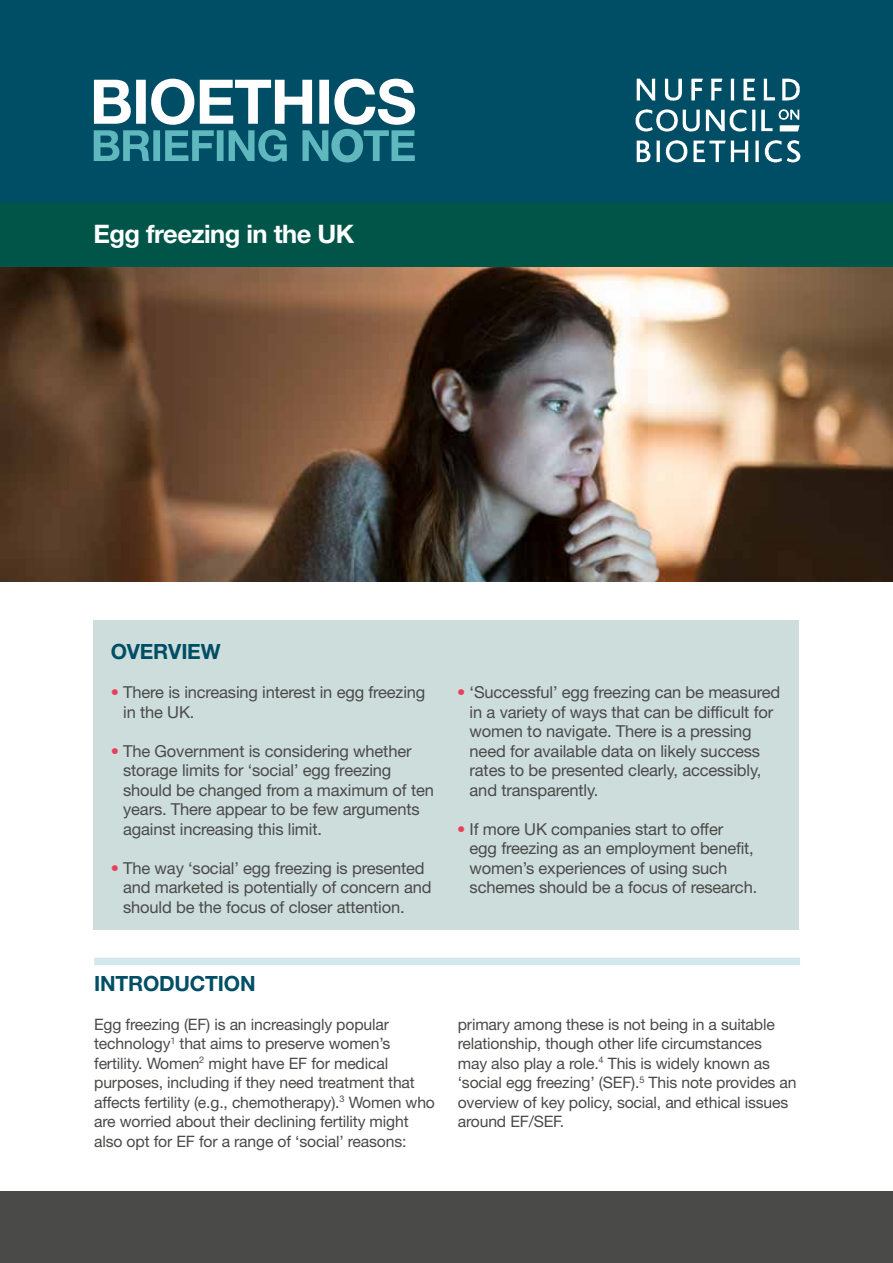
<style>
.page{position:relative;width:893px;height:1263px;background:#fff}
.page>*{position:absolute;margin:0;border:0;box-sizing:border-box;transform-origin:0 0}
.t1{font:700 25.5px "Helvetica Neue LT Pro";letter-spacing:-.02em;color:#fff}
.t2{font:700 21px "Helvetica Neue LT Pro";letter-spacing:-.01em;color:#004e65}
.t3{font:16.5px/19.5px "Helvetica Neue LT Pro";letter-spacing:-.01em;color:#4a4a49}
.t4{font:15.75px/19.5px "Helvetica Neue LT Pro";letter-spacing:-.01em;color:#4a4a49}
.s1{color:#e83f5e}
</style>
<div class="page">
<div style="left:94px;top:620px;width:705px;height:310px;background:#ccdddb"></div>
<div style="left:94px;top:958px;width:706px;height:7px;background:#d2e8eb"></div>
<img style="left:0;top:267px;width:893px;height:314px">
<div style="left:0;top:202px;width:893px;height:65px;background:#005549"></div>
<div style="left:0;top:1191px;width:893px;height:72px;background:#4a4a49"></div>
<div style="left:0;top:0;width:893px;height:202px;background:#004e65"></div>
<svg style="left:94px;top:79px;width:321px;height:84px"></svg>
<img style="left:635px;top:78px;width:166px;height:85px">
<h1 class="t1" style="left:94px;top:218px;width:262px">Egg freezing in the UK</h1>
<p class="t2" style="left:111px;top:638px;width:111px">OVERVIEW</p>
<p class="t3" style="left:123px;top:682px;width:304px;text-indent:-13px"><span class="s1">•</span> There is increasing interest in egg freezing in the UK.</p>
<p class="t3" style="left:123px;top:741px;width:312px;text-indent:-13px"><span class="s1">•</span> The Government is considering whether storage limits for ‘social’ egg freezing should be changed from a maximum of ten years. There appear to be few arguments against increasing this limit.</p>
<p class="t3" style="left:123px;top:858px;width:310px;text-indent:-13px"><span class="s1">•</span> The way ‘social’ egg freezing is presented and marketed is potentially of concern and should be the focus of closer attention.</p>
<p class="t3" style="left:470px;top:682px;width:312px;text-indent:-13px"><span class="s1">•</span> ‘Successful’ egg freezing can be measured in a variety of ways that can be difficult for women to navigate. There is a pressing need for available data on likely success rates to be presented clearly, accessibly, and transparently.</p>
<p class="t3" style="left:470px;top:819px;width:289px;text-indent:-13px"><span class="s1">•</span> If more UK companies start to offer<br>egg freezing as an employment benefit, women’s experiences of using such schemes should be a focus of research.</p>
<p class="t2" style="left:94px;top:970px;width:163px">INTRODUCTION</p>
<p class="t4" style="left:94px;top:1014px;width:342px">Egg freezing (EF) is an increasingly popular technology that aims to preserve women’s fertility. Women<sup>2</sup> might have EF for medical purposes, including if they need treatment that affects fertility (e.g., chemotherapy).<sup>3</sup> Women who are worried about their declining fertility might also opt for EF for a range of ‘social’ reasons:</p>
<p class="t4" style="left:458px;top:1014px;width:340px">primary among these is not being in a suitable relationship, though other life circumstances<br>may also play a role.<sup>4</sup> This is widely known as ‘social egg freezing’ (SEF).<sup>5</sup> This note provides an overview of key policy, social, and ethical issues around EF/SEF.</p>
</div>
